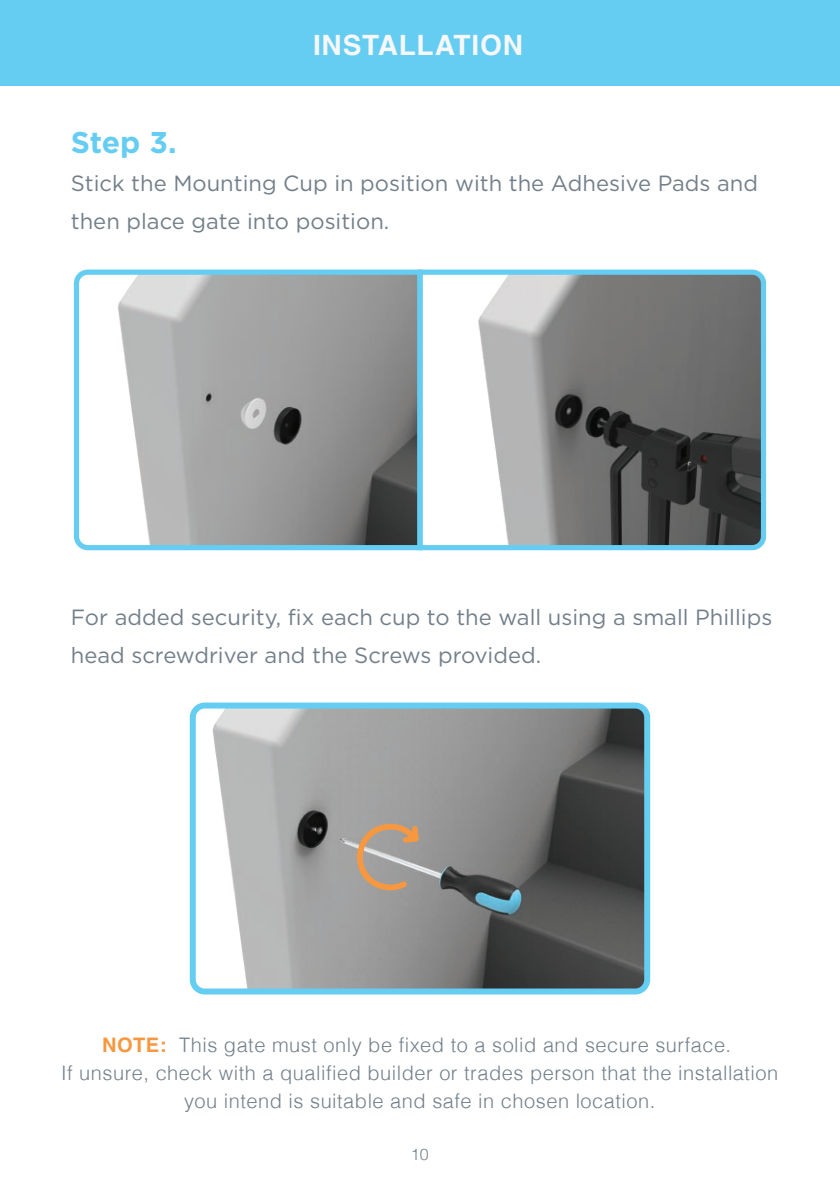
<style>
.page{position:relative;width:840px;height:1191px;background:#fff}
.page>*{position:absolute;margin:0;border:0;box-sizing:border-box;transform-origin:0 0}
.t1{font:700 30px "Gotham";color:#65cdf2}
.t2{font:700 28px "Helvetica";letter-spacing:.03em;color:#f5f7f9}
.t3{font:22px/37.8px "Gotham";color:#727f8a}
.t4{font:300 20px/28px "Helvetica";letter-spacing:.025em;color:#727f8a;text-align:center}
.t5{font:300 16px "Helvetica";color:#727f8a}
.s1{font-weight:700;color:#f79841}
</style>
<div class="page">
<img style="left:197px;top:709px;width:449px;height:283px">
<div style="left:0;top:0;width:839px;height:86px;background:#65cdf2"></div>
<svg style="left:73px;top:269px;width:341px;height:282px"></svg>
<svg style="left:414px;top:269px;width:353px;height:282px"></svg>
<div style="left:190px;top:702px;width:459px;height:292px;border:6px solid #65cdf2;border-radius:12px"></div>
<svg style="left:355px;top:815px;width:67px;height:77px"></svg>
<p class="t2" style="left:313px;top:28px;width:211px">INSTALLATION</p>
<h1 class="t1" style="left:71px;top:125px;width:107px">Step 3.</h1>
<p class="t3" style="left:71px;top:164px;width:688px">Stick the Mounting Cup in position with the Adhesive Pads and then place gate into position.</p>
<p class="t3" style="left:71px;top:598px;width:702px">For added security, fix each cup to the wall using a small Phillips head screwdriver and the Screws provided.</p>
<p class="t4" style="left:61px;top:1029px;width:718px"><span class="s1">NOTE:</span> This gate must only be fixed to a solid and secure surface.<br>If unsure, check with a qualified builder or trades person that the installation you intend is suitable and safe in chosen location.</p>
<p class="t5" style="left:410px;top:1140px;width:20px">10</p>
</div>
